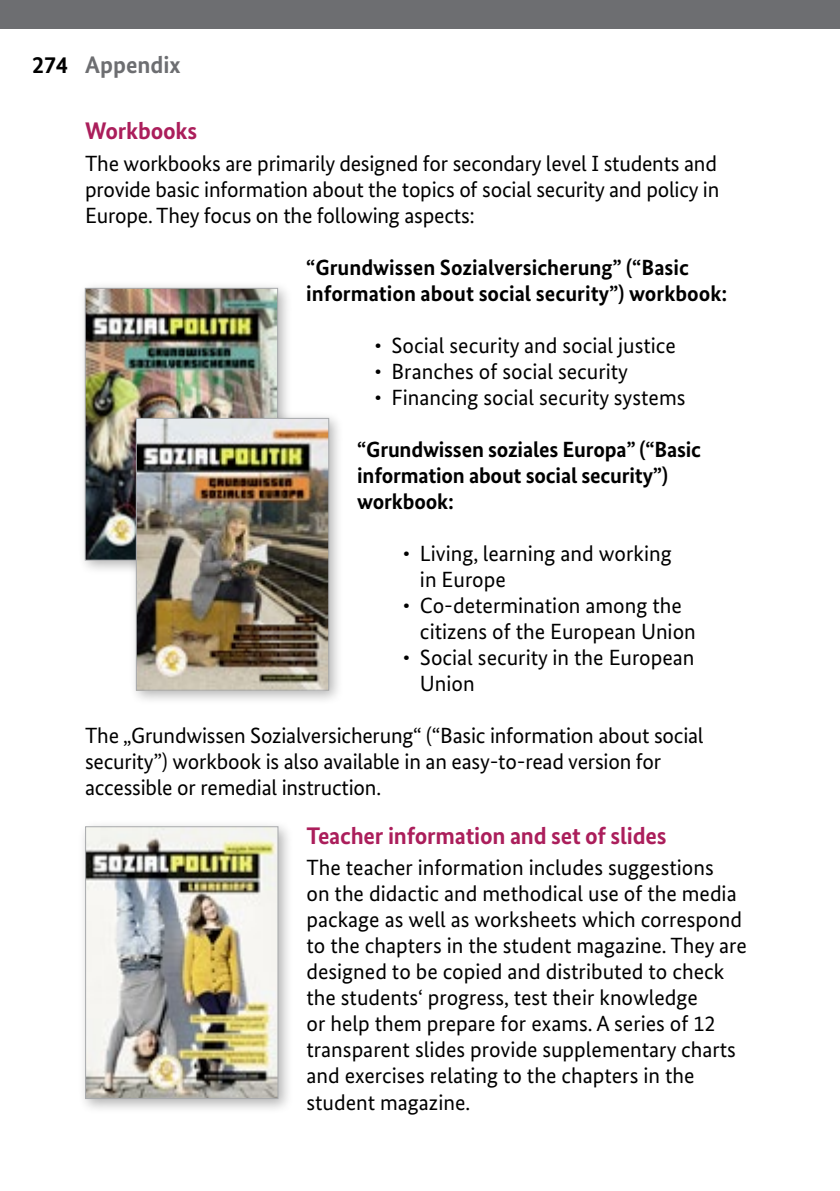
<style>
.page{position:relative;width:840px;height:1191px;background:#fff}
.page>*{position:absolute;margin:0;border:0;box-sizing:border-box;transform-origin:0 0}
.t1{font:700 24px "Bundes Sans";letter-spacing:-.01em;color:#ab1e5b}
.t2{font:700 24px "Bundes Sans";color:#6d6e71}
.t3{font:22px/26px "Bundes Sans";color:#000}
.t4{font:700 22px/26px "Bundes Sans";letter-spacing:-.005em;color:#000}
.s1{color:#000}
</style>
<div class="page">
<div style="left:0;top:0;width:839px;height:28px;background:#6d6e71"></div>
<div style="left:79px;top:820px;width:214px;height:294px;background:#000;opacity:.3"></div>
<img style="left:87px;top:828px;width:189px;height:268px">
<div style="left:85px;top:826px;width:193px;height:272px;border:1px solid #a7a9ac"></div>
<div style="left:78px;top:282px;width:214px;height:294px;background:#000;opacity:.3"></div>
<img style="left:87px;top:290px;width:188px;height:268px">
<div style="left:85px;top:288px;width:192px;height:272px;border:1px solid #a7a9ac"></div>
<div style="left:129px;top:412px;width:214px;height:294px;background:#000;opacity:.3"></div>
<img style="left:138px;top:420px;width:188px;height:268px">
<div style="left:136px;top:418px;width:192px;height:272px;border:1px solid #a7a9ac"></div>
<p class="t2" style="left:32px;top:51px;width:150px"><span class="s1">274</span> Appendix</p>
<p class="t1" style="left:85px;top:116px;width:113px">Workbooks</p>
<p class="t3" style="left:85px;top:150px;width:635px;text-align:justify">The workbooks are primarily designed for secondary level I students and provide basic information about the topics of social security and policy in Europe. They focus on the following aspects:</p>
<p class="t4" style="left:306px;top:254px;width:422px">“Grundwissen Sozialversicherung” (“Basic information about social security”) workbook:</p>
<p class="t3" style="left:374px;top:332px;width:302px">• Social security and social justice</p>
<p class="t3" style="left:374px;top:358px;width:255px">• Branches of social security</p>
<p class="t3" style="left:374px;top:384px;width:312px">• Financing social security systems</p>
<p class="t4" style="left:357px;top:436px;width:345px">“Grundwissen soziales Europa” (“Basic information about social security”) workbook:</p>
<p class="t3" style="left:420px;top:540px;width:253px;text-indent:-17px">• Living, learning and working in Europe</p>
<p class="t3" style="left:420px;top:592px;width:277px;text-indent:-17px">• Co-determination among the citizens of the European Union</p>
<p class="t3" style="left:420px;top:644px;width:276px;text-indent:-17px">• Social security in the European<br>Union</p>
<p class="t3" style="left:85px;top:722px;width:619px">The „Grundwissen Sozialversicherung“ (“Basic information about social security”) workbook is also available in an easy-to-read version for accessible or remedial instruction.</p>
<p class="t1" style="left:306px;top:821px;width:361px">Teacher information and set of slides</p>
<p class="t3" style="left:306px;top:854px;width:441px">The teacher information includes suggestions<br>on the didactic and methodical use of the media package as well as worksheets which correspond to the chapters in the student magazine. They are designed to be copied and distributed to check the students‘ progress, test their knowledge<br>or help them prepare for exams. A series of 12 transparent slides provide supplementary charts and exercises relating to the chapters in the student magazine.</p>
</div>
